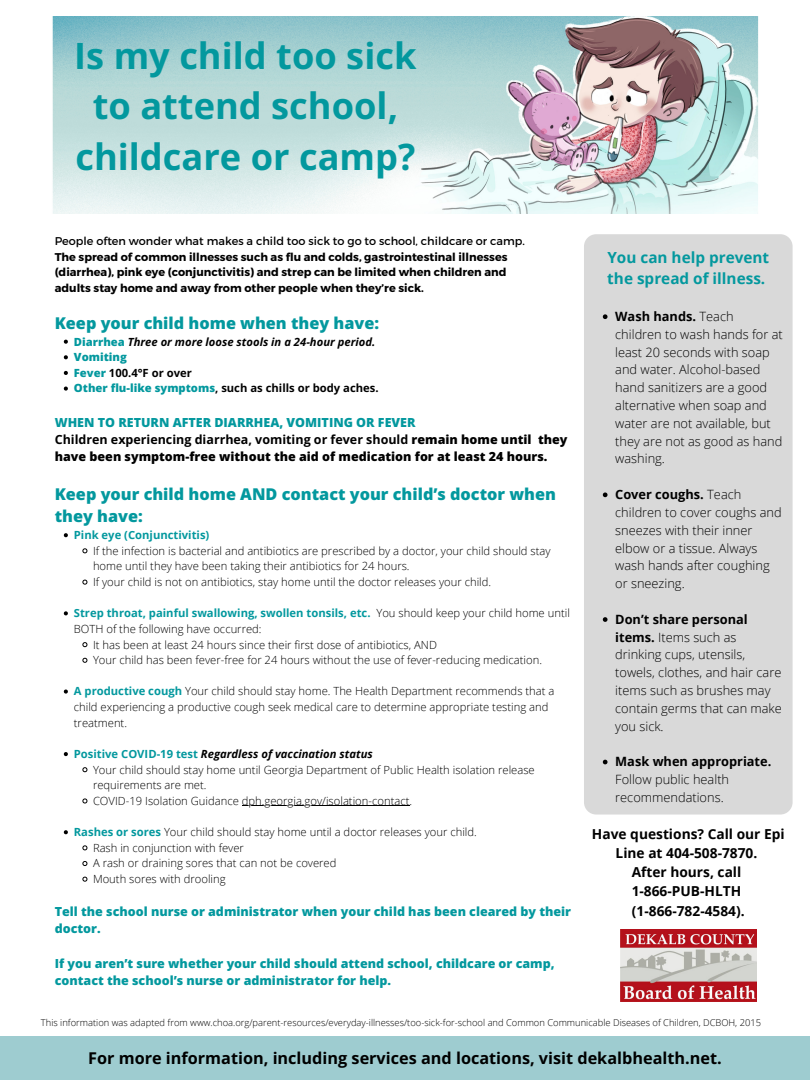
<style>
.page{position:relative;width:810px;height:1080px;background:#fff}
.page>*{position:absolute;margin:0;border:0;box-sizing:border-box;transform-origin:0 0}
.t1{font:700 36.25px/50.6px "Open Sans";color:#03989e;text-align:center}
.t2{font:800 16.25px/22.5px "Open Sans";color:#03989e}
.t3{font:700 16.25px "Open Sans";color:#000}
.t4{font:700 15.31px/21.1px "Open Sans";color:#03989e}
.t5{font:700 13.75px/19.2px "Open Sans";color:#000;text-align:center}
.t6{font:300 12.81px/17.8px "Open Sans";color:#000}
.t7{font:700 12.81px "Open Sans";color:#000}
.t8{font:800 12.5px/17.2px "Open Sans";color:#03989e}
.t9{font:800 12.5px/17.2px "Open Sans";color:#000}
.t10{font:300 11.25px/15.6px "Open Sans";color:#000}
.t11{font:700 11.25px/15.5px "Montserrat";color:#000;text-align:justify}
.t12{font:800 11.25px/15.6px "Open Sans";color:#03989e}
.t13{font:700 11.25px "Open Sans";color:#03989e}
.t14{font:11.25px "Montserrat";color:#000}
.t15{font:300 9.38px "Open Sans";color:#000}
.s1{font-weight:700;font-style:italic;color:#000}
.s2{font-weight:700;color:#000}
.s3{color:#03989e}
.s4{font-weight:700}
.s5{font-weight:300;color:#000}
.s6{font-weight:700;color:#03989e}
.s7{font-weight:700;font-style:italic}
</style>
<div class="page">
<img style="left:621px;top:930px;width:135px;height:72px">
<div style="left:584px;top:234px;width:209px;height:581px;background:#d9d9d9;border-radius:12px"></div>
<div style="left:0;top:1036px;width:810px;height:44px;background:#9eccd0"></div>
<svg style="left:64px;top:340px;width:4px;height:4px"></svg>
<svg style="left:64px;top:355px;width:4px;height:4px"></svg>
<svg style="left:64px;top:371px;width:4px;height:4px"></svg>
<svg style="left:64px;top:387px;width:4px;height:4px"></svg>
<svg style="left:64px;top:533px;width:4px;height:4px"></svg>
<svg style="left:83px;top:548px;width:4px;height:5px"></svg>
<svg style="left:83px;top:580px;width:4px;height:5px"></svg>
<svg style="left:64px;top:611px;width:4px;height:4px"></svg>
<svg style="left:83px;top:642px;width:4px;height:5px"></svg>
<svg style="left:83px;top:658px;width:4px;height:5px"></svg>
<svg style="left:64px;top:690px;width:4px;height:4px"></svg>
<svg style="left:64px;top:752px;width:4px;height:4px"></svg>
<svg style="left:83px;top:767px;width:4px;height:5px"></svg>
<svg style="left:83px;top:799px;width:4px;height:4px"></svg>
<hr style="left:242px;top:806px;width:168px;height:1px;background:#000">
<svg style="left:64px;top:830px;width:4px;height:4px"></svg>
<svg style="left:83px;top:845px;width:4px;height:5px"></svg>
<svg style="left:83px;top:861px;width:4px;height:5px"></svg>
<svg style="left:83px;top:877px;width:4px;height:5px"></svg>
<img style="left:52px;top:16px;width:707px;height:197px">
<svg style="left:603px;top:314px;width:5px;height:5px"></svg>
<svg style="left:603px;top:493px;width:5px;height:4px"></svg>
<svg style="left:603px;top:617px;width:5px;height:5px"></svg>
<svg style="left:603px;top:760px;width:5px;height:4px"></svg>
<h1 class="t1" style="left:74px;top:29px;width:344px">Is my child too sick to attend school, childcare or camp?</h1>
<p class="t14" style="left:55px;top:234px;width:472px">People often wonder what makes a child too sick to go to school, childcare or camp.</p>
<p class="t11" style="left:55px;top:248px;width:454px">The spread of common illnesses such as flu and colds, gastrointestinal illnesses (diarrhea), pink eye (conjunctivitis) and strep can be limited when children and adults stay home and away from other people when they’re sick.</p>
<h2 class="t2" style="left:55px;top:311px;width:326px">Keep your child home when they have:</h2>
<p class="t12" style="left:74px;top:333px;width:306px">Diarrhea <span class="s1">Three or more loose stools in a 24-hour period.<br></span>Vomiting<br>Fever <span class="s2">100.4°F or over<br></span>Other flu-like symptoms<span class="s2">, such as chills or body aches.</span></p>
<p class="t9" style="left:55px;top:413px;width:514px"><span class="s3">WHEN TO RETURN AFTER DIARRHEA, VOMITING OR FEVER<br></span><span class="s4">Children experiencing diarrhea, vomiting or fever should</span> remain home until they have been symptom-free without the aid of medication for at least 24 hours.</p>
<h2 class="t2" style="left:55px;top:482px;width:503px">Keep your child home AND contact your child’s doctor when they have:</h2>
<p class="t13" style="left:74px;top:527px;width:137px">Pink eye (Conjunctivitis)</p>
<p class="t10" style="left:93px;top:543px;width:459px">If the infection is bacterial and antibiotics are prescribed by a doctor, your child should stay home until they have been taking their antibiotics for 24 hours.<br>If your child is not on antibiotics, stay home until the doctor releases your child.</p>
<p class="t13" style="left:74px;top:605px;width:497px">Strep throat, painful swallowing, swollen tonsils, etc. <span class="s5">You should keep your child home until</span></p>
<p class="t10" style="left:74px;top:621px;width:189px">BOTH of the following have occurred:</p>
<p class="t10" style="left:93px;top:636px;width:346px">It has been at least 24 hours since their first dose of antibiotics, AND</p>
<p class="t10" style="left:93px;top:652px;width:451px">Your child has been fever-free for 24 hours without the use of fever-reducing medication.</p>
<p class="t10" style="left:74px;top:683px;width:482px"><span class="s6">A productive cough</span> Your child should stay home. The Health Department recommends that a child experiencing a productive cough seek medical care to determine appropriate testing and treatment.</p>
<p class="t10" style="left:93px;top:746px;width:443px;text-indent:-19px"><span class="s6">Positive COVID-19 test</span> <span class="s7">Regardless of vaccination status<br></span>Your child should stay home until Georgia Department of Public Health isolation release requirements are met.<br>COVID-19 Isolation Guidance dph.georgia.gov/isolation-contact.</p>
<p class="t10" style="left:93px;top:824px;width:385px;text-indent:-19px"><span class="s6">Rashes or sores</span> Your child should stay home until a doctor releases your child.<br>Rash in conjunction with fever<br>A rash or draining sores that can not be covered<br>Mouth sores with drooling</p>
<p class="t8" style="left:55px;top:902px;width:518px">Tell the school nurse or administrator when your child has been cleared by their doctor.</p>
<p class="t8" style="left:55px;top:955px;width:501px">If you aren’t sure whether your child should attend school, childcare or camp, contact the school’s nurse or administrator for help.</p>
<h3 class="t4" style="left:607px;top:246px;width:163px">You can help prevent the spread of illness.</h3>
<p class="t6" style="left:615px;top:307px;width:169px"><span class="s4">Wash hands.</span> Teach children to wash hands for at least 20 seconds with soap and water. Alcohol-based hand sanitizers are a good alternative when soap and water are not available, but they are not as good as hand washing.</p>
<p class="t6" style="left:615px;top:485px;width:168px"><span class="s4">Cover coughs.</span> Teach children to cover coughs and sneezes with their inner elbow or a tissue. Always wash hands after coughing or sneezing.</p>
<p class="t6" style="left:615px;top:610px;width:168px"><span class="s4">Don’t share personal items.</span> Items such as drinking cups, utensils, towels, clothes, and hair care items such as brushes may contain germs that can make you sick.</p>
<p class="t7" style="left:615px;top:753px;width:158px">Mask when appropriate.</p>
<p class="t6" style="left:615px;top:770px;width:115px">Follow public health recommendations.</p>
<p class="t5" style="left:592px;top:824px;width:194px">Have questions? Call our Epi<br>Line at 404-508-7870.<br>After hours, call<br>1-866-PUB-HLTH (1-866-782-4584).</p>
<p class="t15" style="left:41px;top:1016px;width:722px">This information was adapted from www.choa.org/parent-resources/everyday-illnesses/too-sick-for-school and Common Communicable Diseases of Children, DCBOH, 2015</p>
<h2 class="t3" style="left:88px;top:1047px;width:635px">For more information, including services and locations, visit dekalbhealth.net.</h2>
</div>
